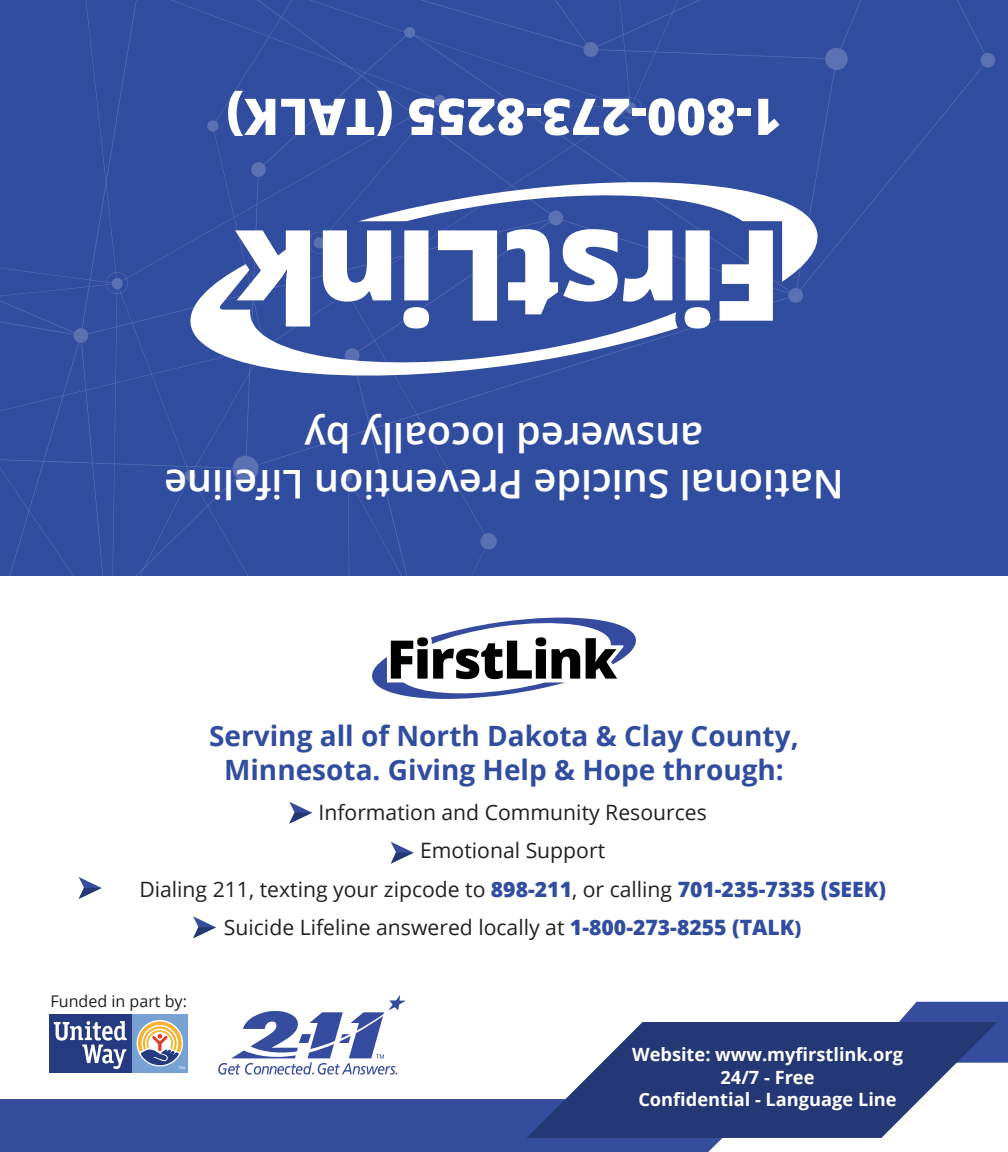
<style>
.page{position:relative;width:1008px;height:1152px;background:#fff}
.page>*{position:absolute;margin:0;border:0;box-sizing:border-box;transform-origin:0 0}
.t1{font:800 50.8px "Open Sans";color:#fff}
.t2{font:600 39.6px "Open Sans";color:#fff}
.t3{font:700 28px/33.6px "Open Sans";color:#314d9f;text-align:center}
.t4{font:21.2px "Open Sans";color:#231f20}
.t5{font:700 18.4px "Open Sans";color:#fff}
.t6{font:16px "Open Sans";color:#231f20}
.s1{font-weight:800;color:#314d9f}
.s2{font-weight:800;font-size:19.2px;color:#314d9f}
</style>
<div class="page">
<svg style="left:372px;top:617px;width:264px;height:82px"></svg>
<div style="left:0;top:0;width:1008px;height:576px;background:#314da0"></div>
<svg style="left:619px;top:96px;width:24px;height:24px"></svg>
<svg style="left:105px;top:271px;width:24px;height:24px"></svg>
<svg style="left:899px;top:1002px;width:109px;height:61px;background:#4358a4"></svg>
<div style="left:0;top:1099px;width:723px;height:53px;background:#364d9e"></div>
<svg style="left:527px;top:1022px;width:470px;height:116px;fill:#243875"></svg>
<svg style="left:49px;top:1014px;width:139px;height:59px"></svg>
<div style="left:132px;top:1015px;width:56px;height:58px;background:#78a1d4"></div>
<div style="left:50px;top:1015px;width:82px;height:58px;background:#253a80"></div>
<svg style="left:138px;top:1021px;width:47px;height:48px"></svg>
<svg style="left:54px;top:1021px;width:73px;height:48px"></svg>
<svg style="left:359px;top:168px;width:461px;height:114px;fill:#314da0"></svg>
<svg style="left:188px;top:264px;width:490px;height:125px;fill:#314da0"></svg>
<svg style="left:720px;top:230px;width:53px;height:91px"></svg>
<svg style="left:685px;top:230px;width:25px;height:99px"></svg>
<svg style="left:507px;top:229px;width:165px;height:85px"></svg>
<svg style="left:438px;top:230px;width:59px;height:91px"></svg>
<svg style="left:403px;top:230px;width:26px;height:99px"></svg>
<svg style="left:235px;top:230px;width:156px;height:96px"></svg>
<svg style="left:218px;top:995px;width:188px;height:80px"></svg>
<svg style="left:289px;top:802px;width:23px;height:22px"></svg>
<svg style="left:391px;top:842px;width:23px;height:22px"></svg>
<svg style="left:79px;top:877px;width:23px;height:22px"></svg>
<svg style="left:193px;top:916px;width:23px;height:22px"></svg>
<p class="t1" style="left:782px;top:156px;width:557px;rotate:-180deg">1-800-273-8255 (TALK)</p>
<p class="t2" style="left:703px;top:464px;width:400px;rotate:-180deg">answered locoally by</p>
<p class="t2" style="left:844px;top:512px;width:681px;rotate:-180deg">National Suicide Prevention Lifeline</p>
<p class="t3" style="left:209px;top:718px;width:591px">Serving all of North Dakota &amp; Clay County,<br>Minnesota. Giving Help &amp; Hope through:</p>
<p class="t4" style="left:318px;top:798px;width:390px">Information and Community Resources</p>
<p class="t4" style="left:420px;top:836px;width:186px">Emotional Support</p>
<p class="t4" style="left:139px;top:874px;width:748px">Dialing 211, texting your zipcode to <span class="s1">898-211</span>, or calling <span class="s1">701-235-7335 (SEEK)</span></p>
<p class="t4" style="left:224px;top:913px;width:579px">Suicide Lifeline answered locally at <span class="s1">1-800-273-8255 (TALK</span><span class="s2">)</span></p>
<p class="t6" style="left:51px;top:990px;width:138px">Funded in part by:</p>
<p class="t5" style="left:632px;top:1041px;width:272px">Website: www.myfirstlink.org</p>
<p class="t5" style="left:721px;top:1064px;width:95px">24/7 - Free</p>
<p class="t5" style="left:638px;top:1087px;width:260px">Confidential - Language Line</p>
</div>
